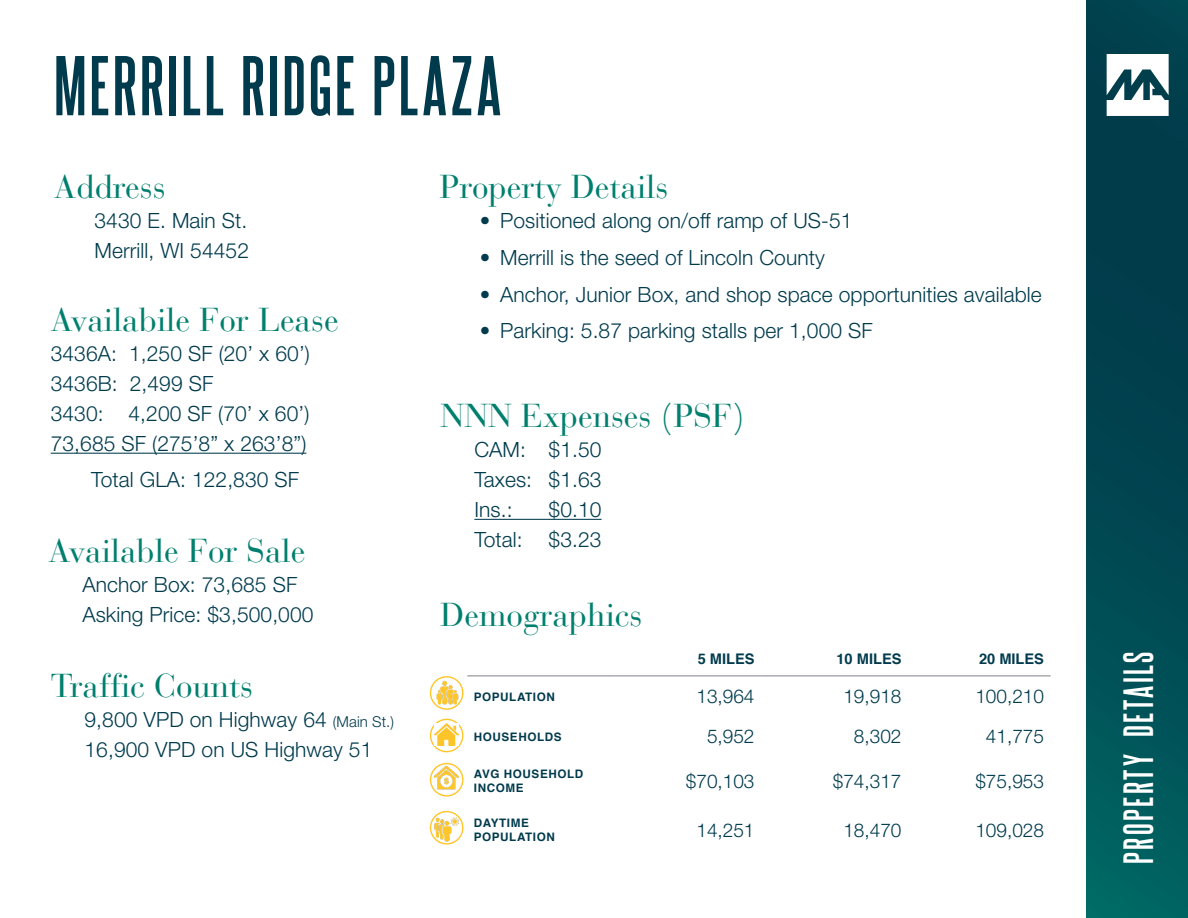
<style>
.page{position:relative;width:1188px;height:918px;background:#fff}
.page>*{position:absolute;margin:0;border:0;box-sizing:border-box;transform-origin:0 0}
.secondary_property_name{font:700 72px "Steelfish Rg";letter-spacing:.045em;color:#003b4d}
.page_label{font:700 36px "Steelfish Rg";letter-spacing:.07em;color:#fff}
.small_serif_subhead{font:33px "Bauer Bodoni LT";color:#007f6e}
.body_text_bullet{font:300 21px "Helvetica Neue LT Std";letter-spacing:.005em;color:#003b4d}
.small_serif_subhead-2{font:300 21px "Helvetica Neue LT Std";letter-spacing:.005em;color:#003b4d}
.body_text_indent{font:300 21px "Helvetica Neue LT Std";letter-spacing:.005em;color:#003b4d}
.body_text_indent-2{font:300 19.05px "Helvetica Neue LT Std";color:#003b4d}
.t1{font:700 14.55px "Helvetica";color:#003b4d}
.t2{font:700 11.7px/14.1px "Helvetica";letter-spacing:.05em;color:#003b4d}
.s1{font-size:15px}
</style>
<div class="page">
<hr style="left:467px;top:675px;width:147px;height:2px;background:#a8a9ad">
<hr style="left:614px;top:675px;width:147px;height:2px;background:#a8a9ad">
<hr style="left:761px;top:675px;width:147px;height:2px;background:#a8a9ad">
<hr style="left:908px;top:675px;width:143px;height:2px;background:#a8a9ad">
<hr style="left:51px;top:453px;width:255px;height:1px;background:#003b4d">
<hr style="left:474px;top:519px;width:128px;height:1px;background:#003b4d">
<div style="left:430px;top:811px;width:34px;height:34px;border:1px solid #ffc629;border-radius:50%"></div>
<img style="left:433px;top:817px;width:27px;height:28px">
<div style="left:430px;top:763px;width:34px;height:34px;border:1px solid #ffc629;border-radius:50%"></div>
<img style="left:434px;top:766px;width:26px;height:24px">
<div style="left:430px;top:676px;width:34px;height:34px;border:1px solid #ffc629;border-radius:50%"></div>
<img style="left:436px;top:681px;width:23px;height:23px">
<div style="left:430px;top:719px;width:34px;height:33px;border:1px solid #ffc629;border-radius:50%"></div>
<img style="left:434px;top:724px;width:25px;height:22px">
<div style="left:1087px;top:0;width:101px;height:918px;background:linear-gradient(to bottom,#013447,#005d5e)"></div>
<svg style="left:1107px;top:54px;width:62px;height:62px"></svg>
<p class="secondary_property_name" style="left:54px;top:42px;width:449px">MERRILL RIDGE PLAZA</p>
<p class="small_serif_subhead" style="left:54px;top:167px;width:113px">Address</p>
<p class="body_text_indent" style="left:94px;top:208px;width:154px">3430 E. Main St.</p>
<p class="body_text_indent" style="left:94px;top:238px;width:156px">Merrill, WI 54452</p>
<p class="small_serif_subhead" style="left:51px;top:300px;width:289px">Availabile For Lease</p>
<p class="small_serif_subhead-2" style="left:51px;top:341px;width:261px">3436A: 1,250 SF (20’ x 60’)</p>
<p class="small_serif_subhead-2" style="left:51px;top:371px;width:164px">3436B: 2,499 SF</p>
<p class="small_serif_subhead-2" style="left:51px;top:401px;width:260px">3430: 4,200 SF (70’ x 60’)</p>
<p class="small_serif_subhead-2" style="left:51px;top:431px;width:257px">73,685 SF (275’8” x 263’8”)</p>
<p class="body_text_indent" style="left:91px;top:467px;width:209px">Total GLA: 122,830 SF</p>
<p class="small_serif_subhead" style="left:49px;top:530px;width:258px">Available For Sale</p>
<p class="body_text_bullet" style="left:82px;top:571px;width:216px">Anchor Box: 73,685 SF</p>
<p class="body_text_bullet" style="left:82px;top:601px;width:233px">Asking Price: $3,500,000</p>
<p class="small_serif_subhead" style="left:51px;top:666px;width:204px">Traffic Counts</p>
<p class="body_text_bullet" style="left:85px;top:707px;width:311px">9,800 VPD on Highway 64 <span class="s1">(Main St.)</span></p>
<p class="body_text_bullet" style="left:85px;top:737px;width:289px">16,900 VPD on US Highway 51</p>
<p class="small_serif_subhead" style="left:439px;top:167px;width:230px">Property Details</p>
<p class="body_text_bullet" style="left:480px;top:208px;width:374px">• Positioned along on/off ramp of US-51</p>
<p class="body_text_bullet" style="left:480px;top:245px;width:346px">• Merrill is the seed of Lincoln County</p>
<p class="body_text_bullet" style="left:480px;top:281px;width:563px">• Anchor, Junior Box, and shop space opportunities available</p>
<p class="body_text_bullet" style="left:480px;top:318px;width:394px">• Parking: 5.87 parking stalls per 1,000 SF</p>
<p class="small_serif_subhead" style="left:441px;top:396px;width:306px">NNN Expenses (PSF)</p>
<p class="body_text_bullet" style="left:474px;top:437px;width:129px">CAM: $1.50</p>
<p class="body_text_bullet" style="left:474px;top:467px;width:129px">Taxes: $1.63</p>
<p class="body_text_bullet" style="left:474px;top:497px;width:40px">Ins.:</p>
<p class="body_text_bullet" style="left:549px;top:497px;width:54px">$0.10</p>
<p class="body_text_bullet" style="left:474px;top:527px;width:129px">Total: $3.23</p>
<p class="small_serif_subhead" style="left:441px;top:595px;width:203px">Demographics</p>
<p class="t1" style="left:698px;top:647px;width:58px">5 MILES</p>
<p class="t1" style="left:837px;top:647px;width:67px">10 MILES</p>
<p class="t1" style="left:979px;top:647px;width:67px">20 MILES</p>
<p class="t2" style="left:474px;top:690px;width:83px">POPULATION</p>
<p class="body_text_indent-2" style="left:696px;top:685px;width:60px">13,964</p>
<p class="body_text_indent-2" style="left:843px;top:685px;width:60px">19,918</p>
<p class="body_text_indent-2" style="left:975px;top:685px;width:70px">100,210</p>
<p class="t2" style="left:474px;top:730px;width:89px">HOUSEHOLDS</p>
<p class="body_text_indent-2" style="left:707px;top:725px;width:49px">5,952</p>
<p class="body_text_indent-2" style="left:854px;top:725px;width:49px">8,302</p>
<p class="body_text_indent-2" style="left:986px;top:725px;width:60px">41,775</p>
<p class="t2" style="left:474px;top:767px;width:111px">AVG HOUSEHOLD<br>INCOME</p>
<p class="body_text_indent-2" style="left:686px;top:769px;width:70px">$70,103</p>
<p class="body_text_indent-2" style="left:833px;top:769px;width:70px">$74,317</p>
<p class="body_text_indent-2" style="left:975px;top:769px;width:70px">$75,953</p>
<p class="t2" style="left:474px;top:816px;width:83px">DAYTIME<br>POPULATION</p>
<p class="body_text_indent-2" style="left:696px;top:818px;width:60px">14,251</p>
<p class="body_text_indent-2" style="left:843px;top:818px;width:60px">18,470</p>
<p class="body_text_indent-2" style="left:975px;top:818px;width:70px">109,028</p>
<p class="page_label" style="left:1116px;top:864px;width:214px;rotate:-90deg">PROPERTY DETAILS</p>
</div>
